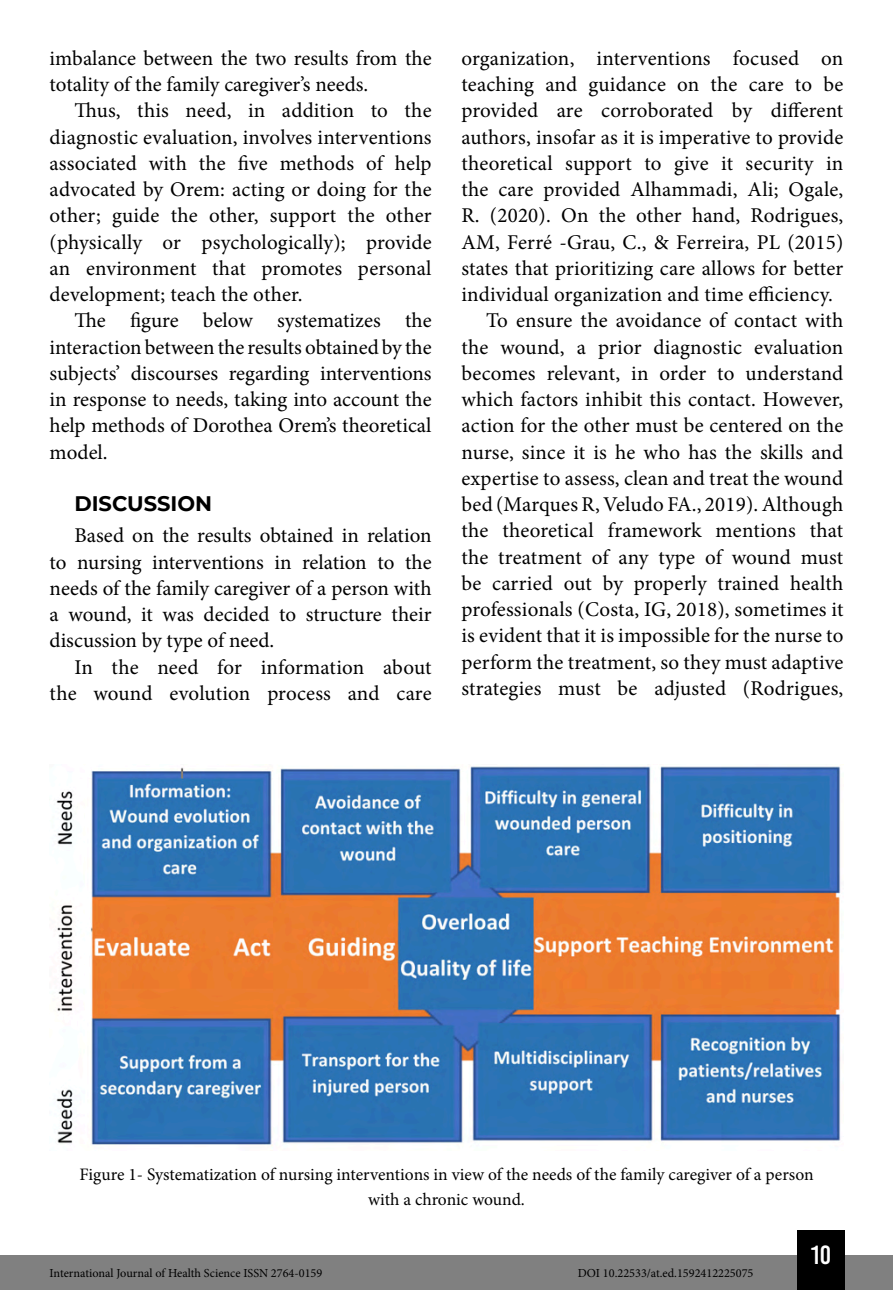
<style>
.page{position:relative;width:893px;height:1290px;background:#fff}
.page>*{position:absolute;margin:0;border:0;box-sizing:border-box;transform-origin:0 0}
.t1{font:26.25px "Bebas Kai";color:#fff}
.Texto_1{font:21px/26.2px "Minion Pro";letter-spacing:.005em;color:#000;text-align:justify}
.Título_1{font:700 21px "Montserrat";color:#000}
.Info_Imagem{font:17.5px/24.5px "Minion Pro";color:#000;text-align:center}
.t2{font:12.25px "Minion Pro";color:#000}
</style>
<div class="page">
<div style="left:0;top:1255px;width:893px;height:35px;background:#808080"></div>
<div style="left:797px;top:1230px;width:48px;height:60px;background:#000"></div>
<img style="left:56px;top:766px;width:785px;height:381px">
<p class="Texto_1" style="left:50px;top:45px;width:383px">imbalance between the two results from the totality of the family caregiver’s needs.</p>
<p class="Texto_1" style="left:50px;top:98px;width:384px;text-indent:25px">Thus, this need, in addition to the diagnostic evaluation, involves interventions associated with the five methods of help advocated by Orem: acting or doing for the other; guide the other, support the other (physically or psychologically); provide an environment that promotes personal development; teach the other.</p>
<p class="Texto_1" style="left:50px;top:308px;width:384px;text-indent:25px">The figure below systematizes the interaction between the results obtained by the subjects’ discourses regarding interventions in response to needs, taking into account the help methods of Dorothea Orem’s theoretical model.</p>
<p class="Título_1" style="left:74px;top:489px;width:139px">DISCUSSION</p>
<p class="Texto_1" style="left:50px;top:523px;width:384px;text-indent:25px">Based on the results obtained in relation to nursing interventions in relation to the needs of the family caregiver of a person with a wound, it was decided to structure their discussion by type of need.</p>
<p class="Texto_1" style="left:50px;top:654px;width:383px;text-align:right">In the need for information about the wound evolution process and care</p>
<p class="Texto_1" style="left:461px;top:45px;width:384px">organization, interventions focused on teaching and guidance on the care to be provided are corroborated by different authors, insofar as it is imperative to provide theoretical support to give it security in the care provided Alhammadi, Ali; Ogale, R. (2020). On the other hand, Rodrigues, AM, Ferré -Grau, C., &amp; Ferreira, PL (2015) states that prioritizing care allows for better individual organization and time efficiency.</p>
<p class="Texto_1" style="left:461px;top:308px;width:384px;text-indent:25px">To ensure the avoidance of contact with the wound, a prior diagnostic evaluation becomes relevant, in order to understand which factors inhibit this contact. However, action for the other must be centered on the nurse, since it is he who has the skills and expertise to assess, clean and treat the wound bed (Marques R, Veludo FA., 2019). Although the theoretical framework mentions that the treatment of any type of wound must be carried out by properly trained health professionals (Costa, IG, 2018), sometimes it is evident that it is impossible for the nurse to perform the treatment, so they must adaptive strategies must be adjusted (Rodrigues,</p>
<p class="Info_Imagem" style="left:79px;top:1162px;width:736px">Figure 1- Systematization of nursing interventions in view of the needs of the family caregiver of a person with a chronic wound.</p>
<p class="t2" style="left:50px;top:1265px;width:274px">International Journal of Health Science ISSN 2764-0159</p>
<p class="t2" style="left:578px;top:1265px;width:177px">DOI 10.22533/at.ed.1592412225075</p>
<p class="t1" style="left:811px;top:1241px;width:22px">10</p>
</div>
